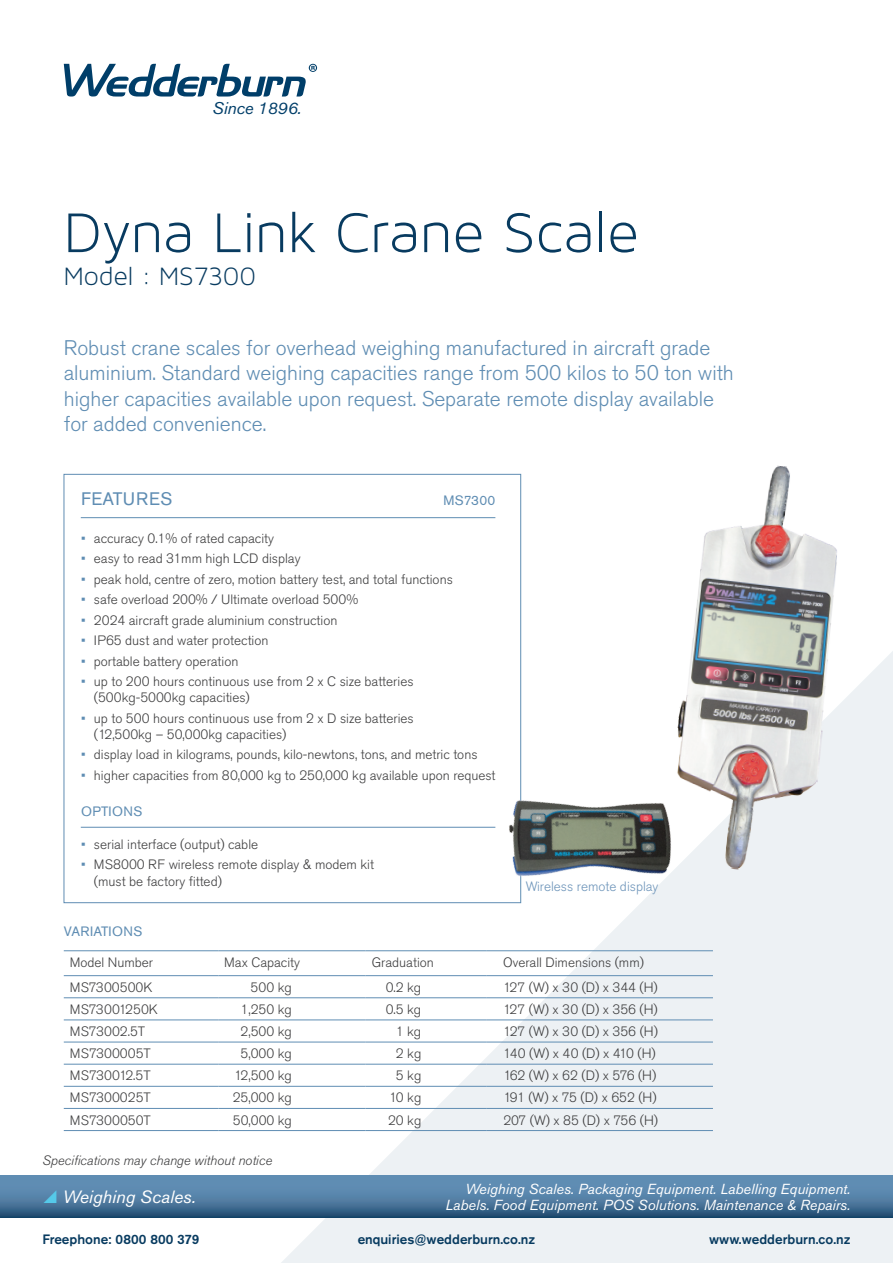
<style>
.page{position:relative;width:893px;height:1263px;background:#fff}
.page>*{position:absolute;margin:0;border:0;box-sizing:border-box;transform-origin:0 0}
.t1{font:60px "Maven Pro Light 300";letter-spacing:-.005em;color:#083b60}
.t2{font:27px "Maven Pro Light 300";letter-spacing:-.005em;color:#083b60}
.t3{font:300 21px/25.2px "Akzidenz Grotesk Pro";color:#5f8db3}
.t4{font:18px "Akzidenz Grotesk Pro";letter-spacing:.03em;color:#5f8db3}
.t5{font:italic 17.7px "Akzidenz Grotesk Pro";color:#fff}
.t6{font:italic 16.8px "Akzidenz Grotesk Pro";letter-spacing:-.01em;color:#003e69}
.t7{font:italic 14.4px/16.2px "Akzidenz Grotesk Pro";color:#fff;text-align:right}
.t8{font:300 13.5px/16.2px "Akzidenz Grotesk Pro";color:#3e3e3f}
.t9{font:500 13.5px "Akzidenz Grotesk Pro";color:#083b60}
.t10{font:italic 300 13.5px "Akzidenz Grotesk Pro";color:#3e3e3f}
.t11{font:13.5px "Akzidenz Grotesk Pro";letter-spacing:.015em;color:#5f8db3}
.t12{font:300 13.5px "Akzidenz Grotesk Pro";color:#6e95ba}
.s1{font-weight:400;color:#5f8db3}
</style>
<div class="page">
<svg style="left:64px;top:64px;width:253px;height:33px"></svg>
<svg style="left:281px;top:651px;width:612px;height:612px;fill:#edf1f4"></svg>
<svg style="left:0;top:1175px;width:893px;height:43px;background:#4d799f"></svg>
<hr style="left:81px;top:517px;width:414px;height:1px;background:#5f8db3">
<hr style="left:81px;top:827px;width:414px;height:1px;background:#5f8db3">
<img style="left:664px;top:465px;width:185px;height:411px">
<img style="left:475px;top:724px;width:230px;height:228px">
<hr style="left:64px;top:950px;width:154px;height:1px;background:#5f8db3">
<hr style="left:218px;top:950px;width:148px;height:1px;background:#5f8db3">
<hr style="left:366px;top:950px;width:120px;height:1px;background:#5f8db3">
<hr style="left:486px;top:950px;width:227px;height:1px;background:#5f8db3">
<hr style="left:64px;top:975px;width:154px;height:1px;background:#5f8db3">
<hr style="left:218px;top:975px;width:148px;height:1px;background:#5f8db3">
<hr style="left:366px;top:975px;width:120px;height:1px;background:#5f8db3">
<hr style="left:486px;top:975px;width:227px;height:1px;background:#5f8db3">
<hr style="left:64px;top:997px;width:154px;height:1px;background:#5f8db3">
<hr style="left:218px;top:997px;width:148px;height:1px;background:#5f8db3">
<hr style="left:366px;top:997px;width:120px;height:1px;background:#5f8db3">
<hr style="left:486px;top:997px;width:227px;height:1px;background:#5f8db3">
<hr style="left:64px;top:1020px;width:154px;height:1px;background:#5f8db3">
<hr style="left:218px;top:1020px;width:148px;height:1px;background:#5f8db3">
<hr style="left:366px;top:1020px;width:120px;height:1px;background:#5f8db3">
<hr style="left:486px;top:1020px;width:227px;height:1px;background:#5f8db3">
<hr style="left:64px;top:1042px;width:154px;height:1px;background:#5f8db3">
<hr style="left:218px;top:1042px;width:148px;height:1px;background:#5f8db3">
<hr style="left:366px;top:1042px;width:120px;height:1px;background:#5f8db3">
<hr style="left:486px;top:1042px;width:227px;height:1px;background:#5f8db3">
<hr style="left:64px;top:1064px;width:154px;height:1px;background:#5f8db3">
<hr style="left:218px;top:1064px;width:148px;height:1px;background:#5f8db3">
<hr style="left:366px;top:1064px;width:120px;height:1px;background:#5f8db3">
<hr style="left:486px;top:1064px;width:227px;height:1px;background:#5f8db3">
<hr style="left:64px;top:1086px;width:154px;height:1px;background:#5f8db3">
<hr style="left:218px;top:1086px;width:148px;height:1px;background:#5f8db3">
<hr style="left:366px;top:1086px;width:120px;height:1px;background:#5f8db3">
<hr style="left:486px;top:1086px;width:227px;height:1px;background:#5f8db3">
<hr style="left:64px;top:1108px;width:154px;height:1px;background:#5f8db3">
<hr style="left:218px;top:1108px;width:148px;height:1px;background:#5f8db3">
<hr style="left:366px;top:1108px;width:120px;height:1px;background:#5f8db3">
<hr style="left:486px;top:1108px;width:227px;height:1px;background:#5f8db3">
<hr style="left:64px;top:1130px;width:154px;height:1px;background:#5f8db3">
<hr style="left:218px;top:1130px;width:148px;height:1px;background:#5f8db3">
<hr style="left:366px;top:1130px;width:120px;height:1px;background:#5f8db3">
<hr style="left:486px;top:1130px;width:227px;height:1px;background:#5f8db3">
<svg style="left:44px;top:1190px;width:13px;height:13px"></svg>
<p class="t6" style="left:213px;top:98px;width:90px">Since 1896.</p>
<h1 class="t1" style="left:64px;top:200px;width:577px">Dyna Link Crane Scale</h1>
<h2 class="t2" style="left:64px;top:261px;width:194px">Model : MS7300</h2>
<p class="t3" style="left:64px;top:335px;width:671px">Robust crane scales for overhead weighing manufactured in aircraft grade aluminium. Standard weighing capacities range from 500 kilos to 50 ton with higher capacities available upon request. Separate remote display available for added convenience.</p>
<h3 class="t4" style="left:81px;top:487px;width:93px">FEATURES</h3>
<p class="t11" style="left:443px;top:491px;width:53px">MS7300</p>
<p class="t8" style="left:81px;top:530px;width:194px"><span class="s1">•</span> accuracy 0.1% of rated capacity</p>
<p class="t8" style="left:81px;top:550px;width:221px"><span class="s1">•</span> easy to read 31mm high LCD display</p>
<p class="t8" style="left:81px;top:571px;width:373px"><span class="s1">•</span> peak hold, centre of zero, motion battery test, and total functions</p>
<p class="t8" style="left:81px;top:591px;width:278px"><span class="s1">•</span> safe overload 200% / Ultimate overload 500%</p>
<p class="t8" style="left:81px;top:612px;width:258px"><span class="s1">•</span> 2024 aircraft grade aluminium construction</p>
<p class="t8" style="left:81px;top:632px;width:189px"><span class="s1">•</span> IP65 dust and water protection</p>
<p class="t8" style="left:81px;top:653px;width:159px"><span class="s1">•</span> portable battery operation</p>
<p class="t8" style="left:94px;top:673px;width:321px;text-indent:-13px"><span class="s1">•</span> up to 200 hours continuous use from 2 x C size batteries (500kg-5000kg capacities)</p>
<p class="t8" style="left:94px;top:710px;width:321px;text-indent:-13px"><span class="s1">•</span> up to 500 hours continuous use from 2 x D size batteries (12,500kg – 50,000kg capacities)</p>
<p class="t8" style="left:81px;top:746px;width:398px"><span class="s1">•</span> display load in kilograms, pounds, kilo-newtons, tons, and metric tons</p>
<p class="t8" style="left:81px;top:767px;width:416px"><span class="s1">•</span> higher capacities from 80,000 kg to 250,000 kg available upon request</p>
<p class="t11" style="left:81px;top:803px;width:63px">OPTIONS</p>
<p class="t8" style="left:81px;top:836px;width:179px"><span class="s1">•</span> serial interface (output) cable</p>
<p class="t8" style="left:94px;top:856px;width:282px;text-indent:-13px"><span class="s1">•</span> MS8000 RF wireless remote display &amp; modem kit (must be factory fitted)</p>
<p class="t12" style="left:526px;top:878px;width:134px">Wireless remote display</p>
<p class="t11" style="left:64px;top:922px;width:80px">VARIATIONS</p>
<p class="t8" style="left:70px;top:954px;width:85px">Model Number</p>
<p class="t8" style="left:224px;top:954px;width:77px">Max Capacity</p>
<p class="t8" style="left:372px;top:954px;width:64px">Graduation</p>
<p class="t8" style="left:503px;top:954px;width:142px">Overall Dimensions (mm)</p>
<p class="t8" style="left:70px;top:979px;width:84px">MS7300500K</p>
<p class="t8" style="left:251px;top:979px;width:43px">500 kg</p>
<p class="t8" style="left:386px;top:979px;width:37px">0.2 kg</p>
<p class="t8" style="left:503px;top:979px;width:156px">127 (W) x 30 (D) x 344 (H)</p>
<p class="t8" style="left:70px;top:1001px;width:90px">MS73001250K</p>
<p class="t8" style="left:241px;top:1001px;width:53px">1,250 kg</p>
<p class="t8" style="left:386px;top:1001px;width:37px">0.5 kg</p>
<p class="t8" style="left:503px;top:1001px;width:156px">127 (W) x 30 (D) x 356 (H)</p>
<p class="t8" style="left:70px;top:1023px;width:77px">MS73002.5T</p>
<p class="t8" style="left:241px;top:1023px;width:53px">2,500 kg</p>
<p class="t8" style="left:396px;top:1023px;width:27px">1 kg</p>
<p class="t8" style="left:503px;top:1023px;width:156px">127 (W) x 30 (D) x 356 (H)</p>
<p class="t8" style="left:70px;top:1045px;width:82px">MS7300005T</p>
<p class="t8" style="left:241px;top:1045px;width:53px">5,000 kg</p>
<p class="t8" style="left:396px;top:1045px;width:27px">2 kg</p>
<p class="t8" style="left:503px;top:1045px;width:154px">140 (W) x 40 (D) x 410 (H)</p>
<p class="t8" style="left:70px;top:1067px;width:82px">MS730012.5T</p>
<p class="t8" style="left:234px;top:1067px;width:59px">12,500 kg</p>
<p class="t8" style="left:396px;top:1067px;width:27px">5 kg</p>
<p class="t8" style="left:503px;top:1067px;width:154px">162 (W) x 62 (D) x 576 (H)</p>
<p class="t8" style="left:70px;top:1090px;width:82px">MS7300025T</p>
<p class="t8" style="left:233px;top:1090px;width:61px">25,000 kg</p>
<p class="t8" style="left:389px;top:1090px;width:34px">10 kg</p>
<p class="t8" style="left:503px;top:1090px;width:155px">191 (W) x 75 (D) x 652 (H)</p>
<p class="t8" style="left:70px;top:1112px;width:82px">MS7300050T</p>
<p class="t8" style="left:233px;top:1112px;width:61px">50,000 kg</p>
<p class="t8" style="left:388px;top:1112px;width:35px">20 kg</p>
<p class="t8" style="left:503px;top:1112px;width:156px">207 (W) x 85 (D) x 756 (H)</p>
<p class="t10" style="left:43px;top:1151px;width:231px">Specifications may change without notice</p>
<h3 class="t5" style="left:63px;top:1185px;width:134px">Weighing Scales.</h3>
<p class="t7" style="left:445px;top:1180px;width:406px">Weighing Scales. Packaging Equipment. Labelling Equipment.<br>Labels. Food Equipment. POS Solutions. Maintenance &amp; Repairs.</p>
<p class="t9" style="left:43px;top:1230px;width:159px">Freephone: 0800 800 379</p>
<p class="t9" style="left:358px;top:1230px;width:179px">enquiries@wedderburn.co.nz</p>
<p class="t9" style="left:709px;top:1230px;width:143px">www.wedderburn.co.nz</p>
</div>
